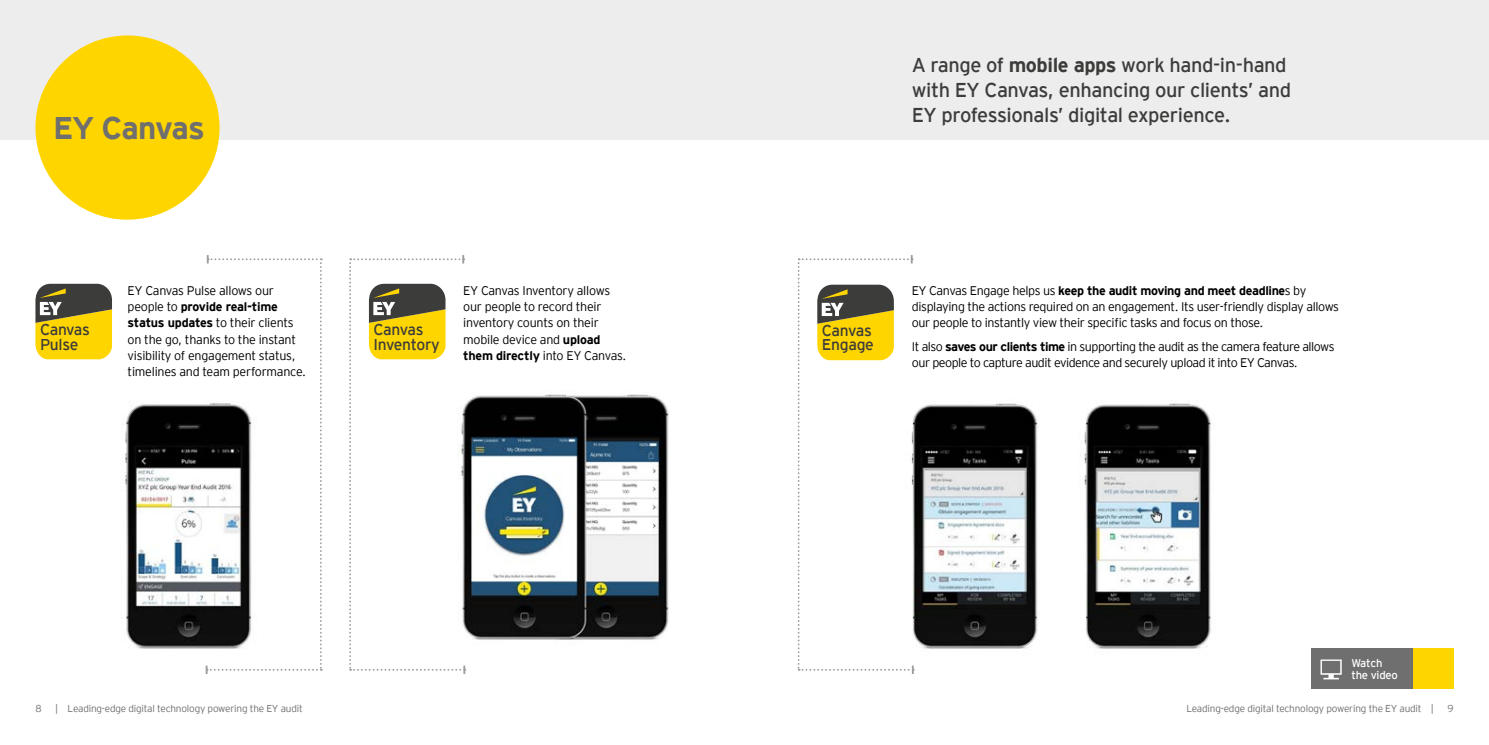
<style>
.page{position:relative;width:1489px;height:745px;background:#fff}
.page>*{position:absolute;margin:0;border:0;box-sizing:border-box;transform-origin:0 0}
.t1{font:700 31.25px "EY Interstate";letter-spacing:-.04em;color:#706f6f}
.t2{font:20px/25px "EY Interstate";letter-spacing:-.02em;color:#3c3c3b}
.t3{font:15.62px/14.4px "EY Interstate";letter-spacing:-.02em;color:#3c3c3b}
.t4{font:300 12.5px/16.2px "EY Interstate";letter-spacing:-.03em;color:#000}
.t5{font:11.25px/12.5px "EY Interstate";letter-spacing:-.02em;color:#fff}
.t6{font:300 10px "EY Interstate";letter-spacing:-.02em;color:#706f6f}
.s1{font-weight:700}
</style>
<div class="page">
<div style="left:0;top:0;width:1488px;height:140px;background:#ededed"></div>
<img style="left:125px;top:404px;width:81px;height:245px">
<svg style="left:206px;top:255px;width:116px;height:418px"></svg>
<img style="left:913px;top:403px;width:125px;height:246px">
<img style="left:1084px;top:403px;width:127px;height:246px">
<div style="left:35px;top:35px;width:184px;height:184px;background:#ffd500;border-radius:50%"></div>
<svg style="left:35px;top:283px;width:77px;height:76px;background:#b8a029"></svg>
<svg style="left:349px;top:255px;width:116px;height:418px"></svg>
<svg style="left:797px;top:255px;width:116px;height:418px"></svg>
<img style="left:443px;top:383px;width:226px;height:264px">
<div style="left:1310px;top:647px;width:103px;height:41px;background:#706f6f"></div>
<div style="left:1412px;top:647px;width:41px;height:41px;background:#ffd500"></div>
<svg style="left:1320px;top:659px;width:21px;height:20px"></svg>
<h1 class="t1" style="left:53px;top:106px;width:153px">EY Canvas</h1>
<h2 class="t2" style="left:911px;top:51px;width:381px">A range of <span class="s1">mobile apps</span> work hand-in-hand with EY Canvas, enhancing our clients’ and<br>EY professionals’ digital experience.</h2>
<p class="t4" style="left:128px;top:281px;width:180px">EY Canvas Pulse allows our people to <span class="s1">provide real-time status updates</span> to their clients on the go, thanks to the instant visibility of engagement status, timelines and team performance.</p>
<p class="t4" style="left:463px;top:281px;width:165px">EY Canvas Inventory allows our people to record their inventory counts on their mobile device and <span class="s1">upload them directly</span> into EY Canvas.</p>
<p class="t4" style="left:911px;top:281px;width:428px">EY Canvas Engage helps us <span class="s1">keep the audit moving and meet deadline</span>s by displaying the actions required on an engagement. Its user-friendly display allows our people to instantly view their specific tasks and focus on those.</p>
<p class="t3" style="left:40px;top:321px;width:51px">Canvas<br>Pulse</p>
<p class="t3" style="left:373px;top:321px;width:68px">Canvas<br>Inventory</p>
<p class="t3" style="left:821px;top:322px;width:54px">Canvas<br>Engage</p>
<p class="t4" style="left:911px;top:337px;width:424px">It also <span class="s1">saves our clients time</span> in supporting the audit as the camera feature allows our people to capture audit evidence and securely upload it into EY Canvas.</p>
<p class="t5" style="left:1351px;top:655px;width:48px">Watch the video</p>
<p class="t6" style="left:35px;top:701px;width:8px">8</p>
<p class="t6" style="left:55px;top:701px;width:249px">| Leading-edge digital technology powering the EY audit</p>
<p class="t6" style="left:1186px;top:701px;width:249px">Leading-edge digital technology powering the EY audit |</p>
<p class="t6" style="left:1447px;top:701px;width:8px">9</p>
</div>
